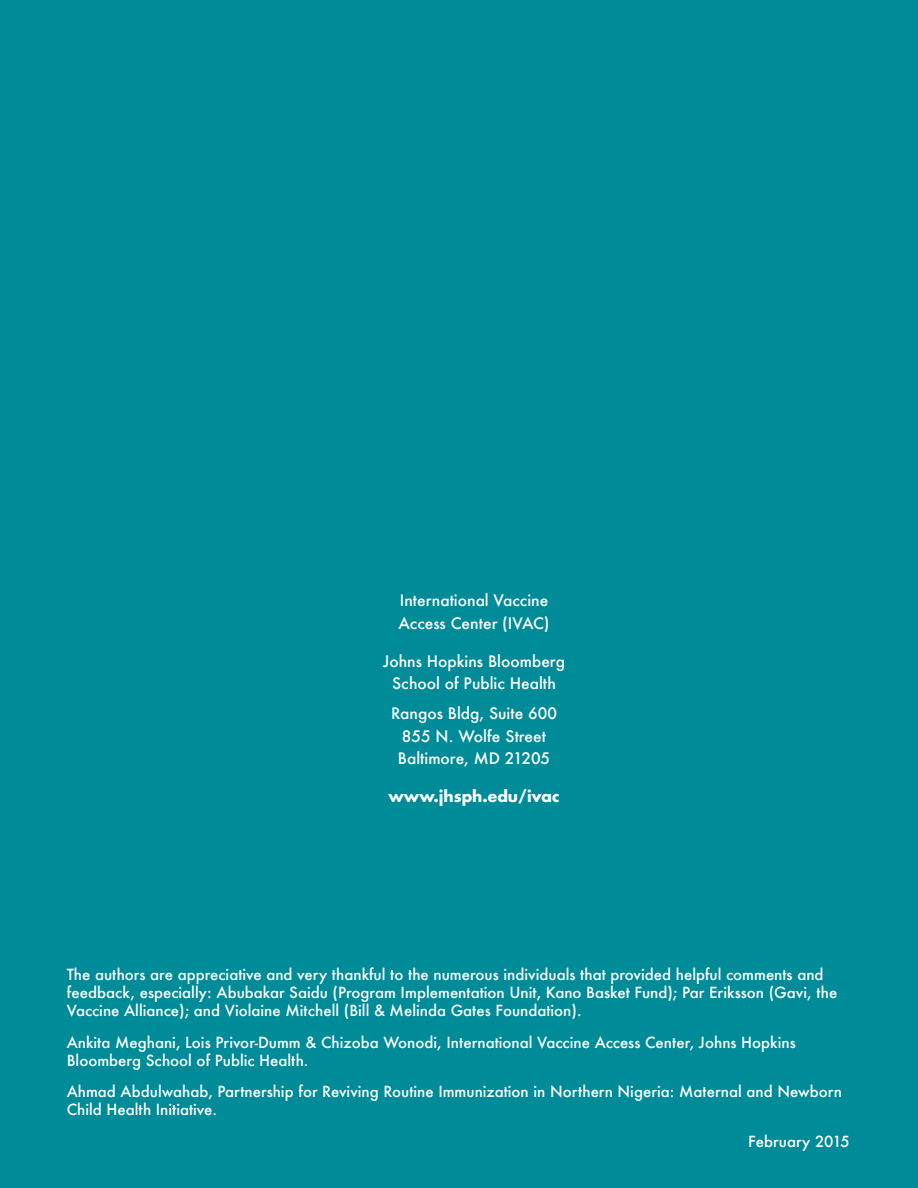
<style>
.page{position:relative;width:918px;height:1188px;background:#008b98}
.page>*{position:absolute;margin:0;border:0;box-sizing:border-box;transform-origin:0 0}
.t1{font:500 15.6px/22.5px "Futura";color:#fff;text-align:center}
.t2{font:700 15.6px "Futura";color:#fff}
.t3{font:500 15px/18px "Futura";color:#fff}
</style>
<div class="page">
<p class="t1" style="left:400px;top:589px;width:150px">International Vaccine</p>
<p class="t1" style="left:399px;top:611px;width:153px">Access Center (IVAC)</p>
<p class="t1" style="left:383px;top:649px;width:184px">Johns Hopkins Bloomberg<br>School of Public Health</p>
<p class="t1" style="left:391px;top:702px;width:167px">Rangos Bldg, Suite 600<br>855 N. Wolfe Street<br>Baltimore, MD 21205</p>
<p class="t2" style="left:389px;top:786px;width:173px">www.jhsph.edu/ivac</p>
<p class="t3" style="left:67px;top:966px;width:772px">The authors are appreciative and very thankful to the numerous individuals that provided helpful comments and feedback, especially: Abubakar Saidu (Program Implementation Unit, Kano Basket Fund); Par Eriksson (Gavi, the<br>Vaccine Alliance); and Violaine Mitchell (Bill &amp; Melinda Gates Foundation).</p>
<p class="t3" style="left:67px;top:1033px;width:731px">Ankita Meghani, Lois Privor-Dumm &amp; Chizoba Wonodi, International Vaccine Access Center, Johns Hopkins<br>Bloomberg School of Public Health.</p>
<p class="t3" style="left:67px;top:1083px;width:777px">Ahmad Abdulwahab, Partnership for Reviving Routine Immunization in Northern Nigeria: Maternal and Newborn<br>Child Health Initiative.</p>
<p class="t3" style="left:748px;top:1132px;width:103px">February 2015</p>
</div>
